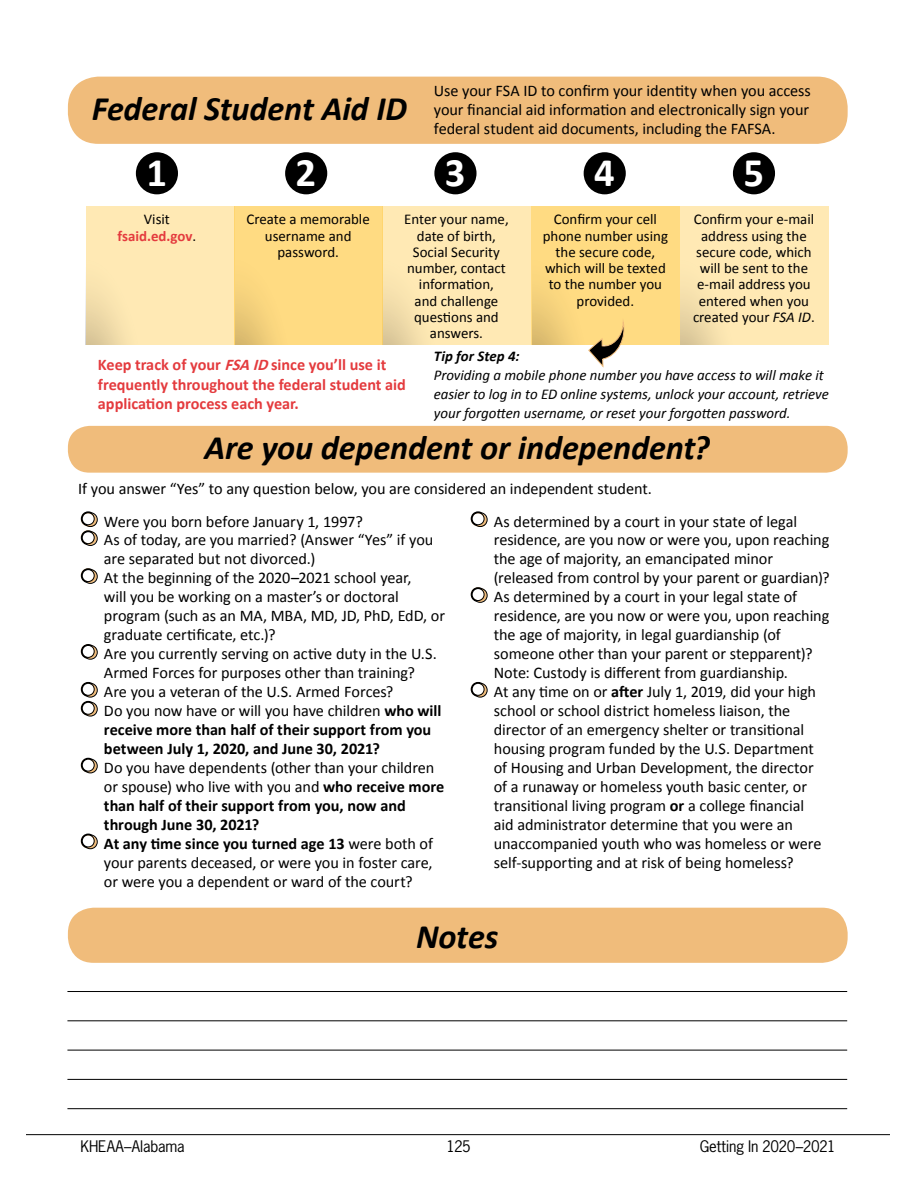
<style>
.page{position:relative;width:918px;height:1188px;background:#fff}
.page>*{position:absolute;margin:0;border:0;box-sizing:border-box;transform-origin:0 0}
.t1{font:700 40.65px "Calibri";color:#fff}
.t2{font:italic 700 34.35px "Calibri";letter-spacing:-.005em;color:#000}
.t3{font:16.2px/18.9px "Calibri";letter-spacing:-.005em;color:#000}
.t4{font:700 16.2px/19.5px "Calibri";color:#e43b3e}
.t5{font:15px "News Gothic Std";letter-spacing:-.01em;color:#000}
.t6{font:14.85px/16.2px "Calibri";color:#000;text-align:center}
.t7{font:italic 14.85px/18.9px "Calibri";letter-spacing:-.005em;color:#000}
.t8{font:700 14.85px/16.2px "Calibri";color:#e43b3e;text-align:center}
.t9{font:italic 700 14.85px "Calibri";color:#000}
.s1{font-weight:400;color:#000}
.s2{font-style:italic}
.s3{font-weight:700}
</style>
<div class="page">
<hr style="left:26px;top:1134px;width:864px;height:1px;background:#000">
<div style="left:532px;top:206px;width:148px;height:138px;background:#ffdb82"></div>
<div style="left:382px;top:206px;width:149px;height:138px;background:#ffe9b4"></div>
<svg style="left:383px;top:295px;width:36px;height:49px"></svg>
<div style="left:86px;top:206px;width:148px;height:138px;background:#ffe9b4"></div>
<svg style="left:86px;top:295px;width:37px;height:49px"></svg>
<div style="left:234px;top:206px;width:149px;height:138px;background:#ffdb82"></div>
<svg style="left:235px;top:295px;width:37px;height:49px"></svg>
<div style="left:680px;top:206px;width:149px;height:138px;background:#ffe9b4"></div>
<svg style="left:680px;top:295px;width:37px;height:49px"></svg>
<div style="left:68px;top:77px;width:780px;height:67px;background:#f0bc7b;border-radius:30px"></div>
<div style="left:68px;top:426px;width:780px;height:47px;background:#f0bc7b;border-radius:22px"></div>
<div style="left:68px;top:908px;width:780px;height:55px;background:#f0bc7b;border-radius:26px"></div>
<div style="left:136px;top:152px;width:42px;height:42px;background:#000;border-radius:50%"></div>
<div style="left:285px;top:152px;width:42px;height:42px;background:#000;border-radius:50%"></div>
<div style="left:434px;top:152px;width:43px;height:42px;background:#000;border-radius:50%"></div>
<div style="left:584px;top:152px;width:42px;height:42px;background:#000;border-radius:50%"></div>
<div style="left:733px;top:152px;width:42px;height:42px;background:#000;border-radius:50%"></div>
<hr style="left:67px;top:991px;width:780px;height:1px;background:#000">
<hr style="left:67px;top:1020px;width:780px;height:1px;background:#000">
<hr style="left:67px;top:1050px;width:780px;height:1px;background:#000">
<hr style="left:67px;top:1079px;width:780px;height:1px;background:#000">
<hr style="left:67px;top:1108px;width:780px;height:1px;background:#000">
<svg style="left:532px;top:295px;width:95px;height:72px"></svg>
<svg style="left:81px;top:511px;width:17px;height:35px"></svg>
<svg style="left:81px;top:568px;width:17px;height:16px"></svg>
<svg style="left:81px;top:644px;width:17px;height:16px"></svg>
<svg style="left:81px;top:682px;width:17px;height:34px"></svg>
<svg style="left:81px;top:758px;width:17px;height:15px"></svg>
<svg style="left:81px;top:834px;width:17px;height:15px"></svg>
<svg style="left:471px;top:511px;width:17px;height:16px"></svg>
<svg style="left:471px;top:587px;width:17px;height:16px"></svg>
<svg style="left:471px;top:682px;width:17px;height:16px"></svg>
<h2 class="t2" style="left:92px;top:88px;width:317px">Federal Student Aid ID</h2>
<p class="t3" style="left:434px;top:80px;width:379px;text-align:justify">Use your FSA ID to confirm your identity when you access your financial aid information and electronically sign your federal student aid documents, including the FAFSA.</p>
<h1 class="t1" style="left:146px;top:147px;width:22px">1</h1>
<h1 class="t1" style="left:296px;top:147px;width:22px">2</h1>
<h1 class="t1" style="left:445px;top:147px;width:22px">3</h1>
<h1 class="t1" style="left:594px;top:147px;width:22px">4</h1>
<h1 class="t1" style="left:743px;top:147px;width:22px">5</h1>
<p class="t8" style="left:118px;top:211px;width:80px"><span class="s1">Visit </span>fsaid.ed.gov<span class="s1">.</span></p>
<p class="t6" style="left:247px;top:211px;width:125px">Create a memorable username and password.</p>
<p class="t6" style="left:404px;top:211px;width:106px">Enter your name, date of birth,<br>Social Security number, contact information,<br>and challenge questions and answers.</p>
<p class="t6" style="left:543px;top:211px;width:127px">Confirm your cell phone number using the secure code, which will be texted to the number you provided.</p>
<p class="t6" style="left:693px;top:211px;width:123px">Confirm your e-mail address using the secure code, which will be sent to the e-mail address you entered when you created your <span class="s2">FSA ID</span>.</p>
<p class="t9" style="left:434px;top:347px;width:87px">Tip for Step 4:</p>
<p class="t7" style="left:434px;top:365px;width:396px">Providing a mobile phone number you have access to will make it easier to log in to ED online systems, unlock your account, retrieve your forgotten username, or reset your forgotten password.</p>
<p class="t4" style="left:98px;top:354px;width:310px">Keep track of your <span class="s2">FSA ID</span> since you’ll use it frequently throughout the federal student aid application process each year.</p>
<h2 class="t2" style="left:204px;top:427px;width:507px">Are you dependent or independent?</h2>
<p class="t3" style="left:78px;top:478px;width:575px">If you answer “Yes” to any question below, you are considered an independent student.</p>
<p class="t3" style="left:104px;top:511px;width:343px">Were you born before January 1, 1997?<br>As of today, are you married? (Answer “Yes” if you are separated but not divorced.)<br>At the beginning of the 2020–2021 school year,<br>will you be working on a master’s or doctoral program (such as an MA, MBA, MD, JD, PhD, EdD, or graduate certificate, etc.)?<br>Are you currently serving on active duty in the U.S.<br>Armed Forces for purposes other than training?<br>Are you a veteran of the U.S. Armed Forces?<br>Do you now have or will you have children <span class="s3">who will receive more than half of their support from you between July 1, 2020, and June 30, 2021?</span></p>
<p class="t3" style="left:104px;top:757px;width:342px">Do you have dependents (other than your children or spouse) who live with you and <span class="s3">who receive more than half of their support from you, now and through June 30, 2021?<br>At any time since you turned age 13</span> were both of your parents deceased, or were you in foster care, or were you a dependent or ward of the court?</p>
<p class="t3" style="left:494px;top:511px;width:337px">As determined by a court in your state of legal residence, are you now or were you, upon reaching the age of majority, an emancipated minor (released from control by your parent or guardian)?<br>As determined by a court in your legal state of residence, are you now or were you, upon reaching the age of majority, in legal guardianship (of someone other than your parent or stepparent)?<br>Note: Custody is different from guardianship.<br>At any time on or <span class="s3">after</span> July 1, 2019, did your high school or school district homeless liaison, the director of an emergency shelter or transitional housing program funded by the U.S. Department of Housing and Urban Development, the director of a runaway or homeless youth basic center, or transitional living program <span class="s3">or</span> a college financial<br>aid administrator determine that you were an unaccompanied youth who was homeless or were self-supporting and at risk of being homeless?</p>
<h2 class="t2" style="left:416px;top:915px;width:84px">Notes</h2>
<p class="t5" style="left:80px;top:1137px;width:106px">KHEAA–Alabama</p>
<p class="t5" style="left:446px;top:1137px;width:26px">125</p>
<p class="t5" style="left:700px;top:1137px;width:137px">Getting In 2020–2021</p>
</div>
